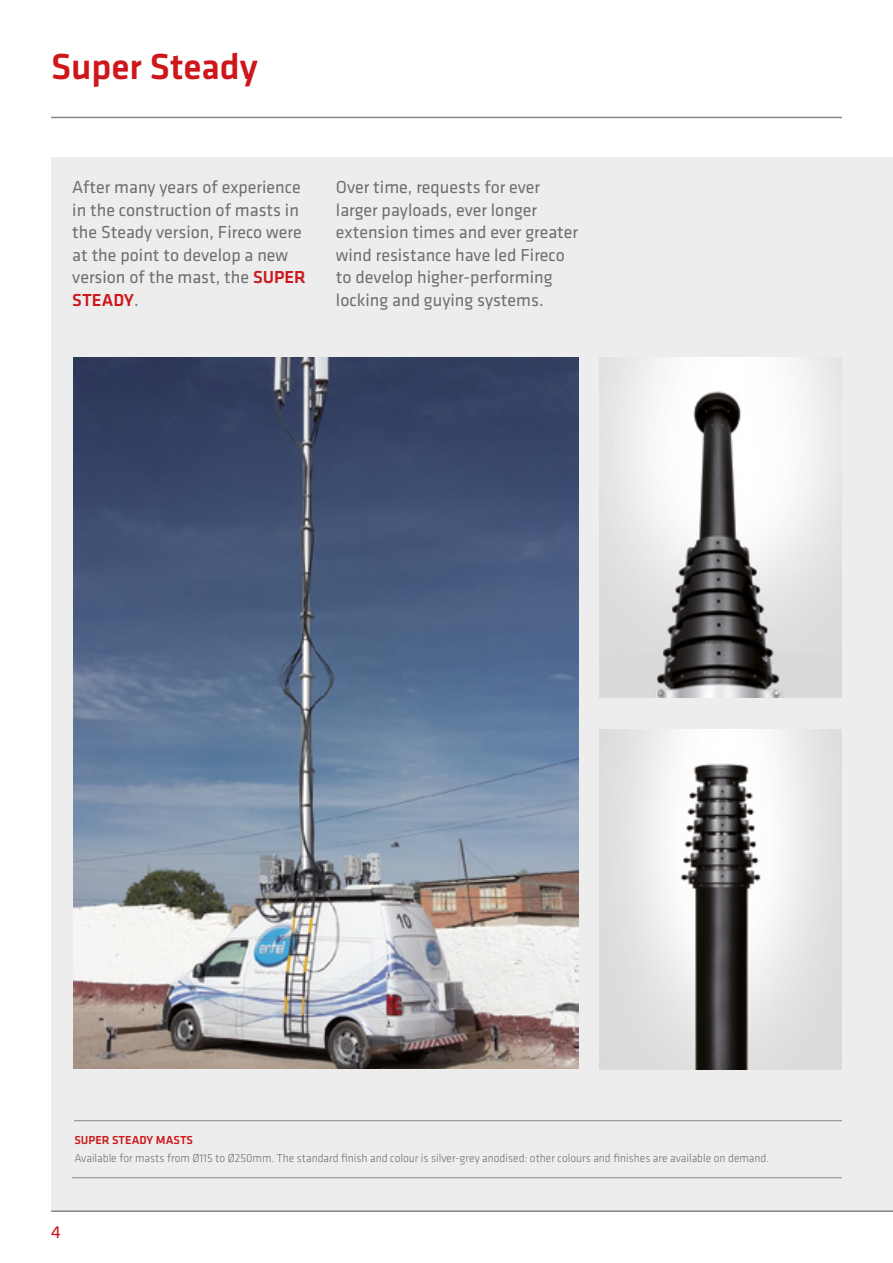
<style>
.page{position:relative;width:893px;height:1263px;background:#fff}
.page>*{position:absolute;margin:0;border:0;box-sizing:border-box;transform-origin:0 0}
.t1{font:500 37.5px "Klavika";color:#cd171a}
.t2{font:18px/22.5px "Klavika";color:#706f6f}
.t3{font:18px "Klavika";color:#cd171a}
.t4{font:300 12px "Klavika";color:#706f6f;scale:.96 1}
.t5{font:500 12px "Klavika";color:#cd171a}
.s1{font-weight:500;color:#cd171a}
</style>
<div class="page">
<div style="left:51px;top:157px;width:842px;height:1053px;background:#ededed"></div>
<hr style="left:51px;top:117px;width:791px;height:1px;background:#878787">
<img style="left:600px;top:729px;width:242px;height:340px">
<img style="left:600px;top:357px;width:242px;height:340px">
<hr style="left:74px;top:1120px;width:768px;height:1px;background:#878787">
<hr style="left:72px;top:1177px;width:770px;height:1px;background:#878787">
<img style="left:73px;top:357px;width:505px;height:712px">
<hr style="left:51px;top:1210px;width:842px;height:2px;background:#878787">
<h1 class="t1" style="left:51px;top:46px;width:208px">Super Steady</h1>
<p class="t2" style="left:72px;top:176px;width:235px">After many years of experience in the construction of masts in the Steady version, Fireco were at the point to develop a new version of the mast, the <span class="s1">SUPER<br>STEADY</span>.</p>
<p class="t2" style="left:336px;top:176px;width:244px">Over time, requests for ever larger payloads, ever longer extension times and ever greater wind resistance have led Fireco to develop higher-performing locking and guying systems.</p>
<p class="t5" style="left:74px;top:1134px;width:120px">SUPER STEADY MASTS</p>
<p class="t4" style="left:74px;top:1152px;width:725px">Available for masts from Ø115 to Ø250mm. The standard finish and colour is silver-grey anodised: other colours and finishes are available on demand.</p>
<p class="t3" style="left:51px;top:1222px;width:11px">4</p>
</div>
